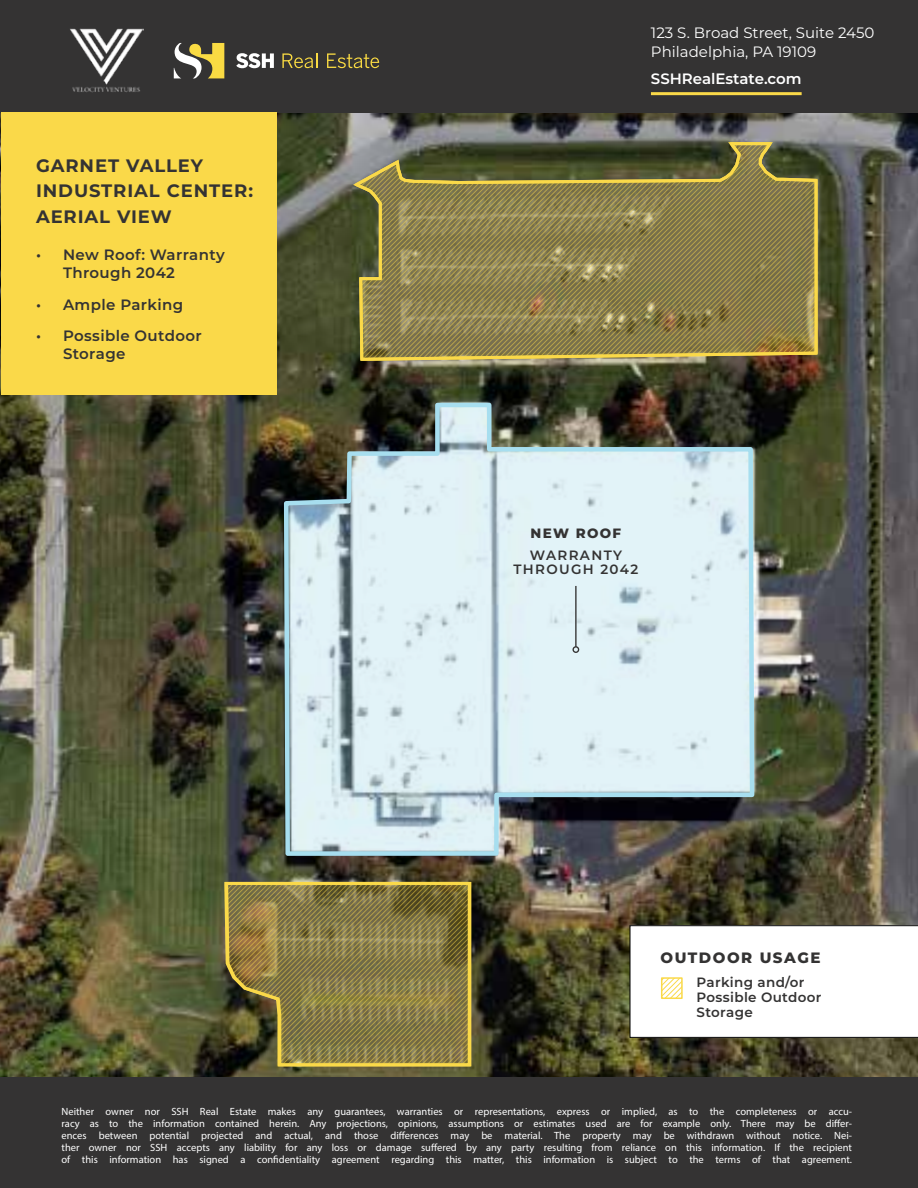
<style>
.page{position:relative;width:918px;height:1188px;background:#fff}
.page>*{position:absolute;margin:0;border:0;box-sizing:border-box;transform-origin:0 0}
.t1{font:700 18px/25.5px "Montserrat";letter-spacing:.05em;color:#343333}
.t2{font:600 15px/18px "Montserrat";letter-spacing:.025em;color:#343333}
.t3{font:15px/19.5px "Montserrat";color:#fff}
.t4{font:600 15px "Montserrat";color:#fff}
.t5{font:800 15px "Montserrat";letter-spacing:.1em;color:#343333}
.t6{font:600 13.5px/14.7px "Montserrat";letter-spacing:.025em;color:#343333}
.t7{font:600 13.5px/14.7px "Montserrat";letter-spacing:.1em;color:#343333;text-align:center}
.t8{font:800 13.5px "Montserrat";letter-spacing:.1em;color:#343333}
.t9{font:10.5px/12px "Myriad Pro";color:#fff;text-align:justify}
</style>
<div class="page">
<img style="left:0;top:112px;width:918px;height:966px">
<svg style="left:282px;top:400px;width:475px;height:458px;background:#b9c8cb"></svg>
<div style="left:0;top:1078px;width:918px;height:110px;background:#343333"></div>
<div style="left:0;top:0;width:918px;height:112px;background:#343333"></div>
<hr style="left:651px;top:92px;width:151px;height:3px;background:#fad949">
<svg style="left:174px;top:43px;width:50px;height:35px"></svg>
<svg style="left:236px;top:53px;width:38px;height:15px"></svg>
<svg style="left:282px;top:53px;width:36px;height:15px"></svg>
<svg style="left:327px;top:53px;width:52px;height:15px"></svg>
<img style="left:70px;top:29px;width:74px;height:63px">
<hr style="left:575px;top:586px;width:2px;height:61px;background:#343333">
<div style="left:572px;top:646px;width:7px;height:7px;border:1px solid #343333;border-radius:50%"></div>
<svg style="left:630px;top:925px;width:288px;height:113px"></svg>
<div style="left:661px;top:977px;width:22px;height:22px;border:2px solid #fad949"></div>
<div style="left:1px;top:112px;width:275px;height:283px;background:#fad949"></div>
<svg style="left:224px;top:880px;width:249px;height:188px;background:#877a42"></svg>
<svg style="left:352px;top:141px;width:467px;height:221px;background:#857c49"></svg>
<h1 class="t1" style="left:36px;top:152px;width:219px">GARNET VALLEY<br>INDUSTRIAL CENTER:<br>AERIAL VIEW</h1>
<h2 class="t2" style="left:63px;top:245px;width:163px;text-indent:-27px">• New Roof: Warranty<br>Through 2042</h2>
<h2 class="t2" style="left:36px;top:295px;width:149px">• Ample Parking</h2>
<h2 class="t2" style="left:63px;top:326px;width:140px;text-indent:-27px">• Possible Outdoor<br>Storage</h2>
<h2 class="t3" style="left:651px;top:22px;width:225px">123 S. Broad Street, Suite 2450<br>Philadelphia, PA 19109</h2>
<h2 class="t4" style="left:651px;top:68px;width:152px">SSHRealEstate.com</h2>
<p class="t8" style="left:531px;top:523px;width:92px">NEW ROOF</p>
<p class="t7" style="left:514px;top:547px;width:126px">WARRANTY<br>THROUGH 2042</p>
<h2 class="t5" style="left:661px;top:947px;width:161px">OUTDOOR USAGE</h2>
<p class="t6" style="left:697px;top:975px;width:126px">Parking and/or<br>Possible Outdoor<br>Storage</p>
<p class="t9" style="left:62px;top:1105px;width:792px">Neither owner nor SSH Real Estate makes any guarantees, warranties or representations, express or implied, as to the completeness or accu&shy;racy as to the information contained herein. Any projections, opinions, assumptions or estimates used are for example only. There may be differ&shy;ences between potential projected and actual, and those differences may be material. The property may be withdrawn without notice. Nei&shy;ther owner nor SSH accepts any liability for any loss or damage suffered by any party resulting from reliance on this information. If the recipient of this information has signed a confidentiality agreement regarding this matter, this information is subject to the terms of that agreement.</p>
</div>
